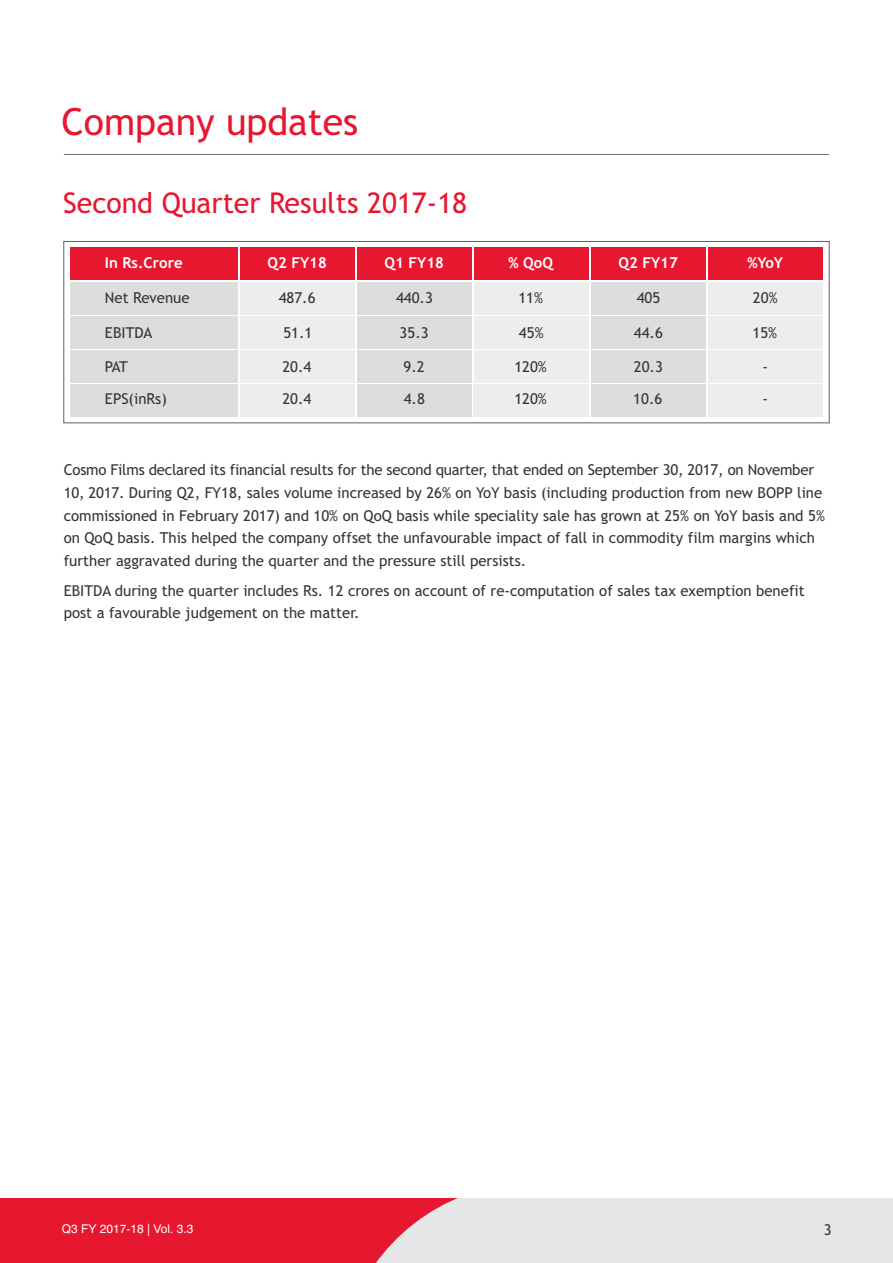
<style>
.page{position:relative;width:893px;height:1263px;background:#fff}
.page>*{position:absolute;margin:0;border:0;box-sizing:border-box;transform-origin:0 0}
.t1{font:37.5px "Trebuchet MS";color:#e6172f}
.t2{font:28.5px "Trebuchet MS";color:#e6172f}
.t3{font:15px/22.6px "Trebuchet MS";color:#373435}
.t4{font:700 15px "Trebuchet MS";color:#fefefe}
.t5{font:12px "Helvetica";color:#fff}
</style>
<div class="page">
<div style="left:0;top:1198px;width:893px;height:65px;background:#e6e7e8"></div>
<svg style="left:0;top:1198px;width:458px;height:65px;background:#e62d42"></svg>
<hr style="left:64px;top:154px;width:765px;height:1px;background:#717173">
<div style="left:239px;top:248px;width:115px;height:32px;background:#e6172f"></div>
<div style="left:357px;top:248px;width:115px;height:32px;background:#e6172f"></div>
<div style="left:474px;top:248px;width:115px;height:32px;background:#e6172f"></div>
<div style="left:591px;top:248px;width:115px;height:32px;background:#e6172f"></div>
<div style="left:70px;top:248px;width:167px;height:32px;background:#e6172f"></div>
<div style="left:239px;top:282px;width:115px;height:32px;background:#ecedee"></div>
<div style="left:357px;top:282px;width:115px;height:32px;background:#dcdddf"></div>
<div style="left:474px;top:282px;width:115px;height:32px;background:#ecedee"></div>
<div style="left:591px;top:282px;width:115px;height:32px;background:#dcdddf"></div>
<div style="left:708px;top:282px;width:115px;height:32px;background:#ecedee"></div>
<div style="left:70px;top:282px;width:167px;height:32px;background:#dcdddf"></div>
<div style="left:239px;top:350px;width:115px;height:32px;background:#ecedee"></div>
<div style="left:357px;top:350px;width:115px;height:32px;background:#dcdddf"></div>
<div style="left:474px;top:350px;width:115px;height:32px;background:#ecedee"></div>
<div style="left:591px;top:350px;width:115px;height:32px;background:#dcdddf"></div>
<div style="left:708px;top:350px;width:115px;height:32px;background:#ecedee"></div>
<div style="left:70px;top:350px;width:167px;height:32px;background:#dcdddf"></div>
<div style="left:239px;top:316px;width:115px;height:32px;background:#ecedee"></div>
<div style="left:357px;top:316px;width:115px;height:32px;background:#dcdddf"></div>
<div style="left:474px;top:316px;width:115px;height:32px;background:#ecedee"></div>
<div style="left:591px;top:316px;width:115px;height:32px;background:#dcdddf"></div>
<div style="left:708px;top:316px;width:115px;height:32px;background:#ecedee"></div>
<div style="left:70px;top:316px;width:167px;height:32px;background:#dcdddf"></div>
<div style="left:708px;top:248px;width:115px;height:32px;background:#e6172f"></div>
<div style="left:239px;top:384px;width:115px;height:32px;background:#ecedee"></div>
<div style="left:357px;top:384px;width:115px;height:32px;background:#dcdddf"></div>
<div style="left:473px;top:384px;width:116px;height:33px;background:#ecedee"></div>
<div style="left:591px;top:384px;width:115px;height:32px;background:#dcdddf"></div>
<div style="left:708px;top:384px;width:115px;height:32px;background:#ecedee"></div>
<div style="left:70px;top:384px;width:167px;height:32px;background:#dcdddf"></div>
<div style="left:63px;top:241px;width:767px;height:182px;border:1px solid #606062"></div>
<h1 class="t1" style="left:61px;top:108px;width:298px">Company updates</h1>
<h2 class="t2" style="left:63px;top:192px;width:406px">Second Quarter Results 2017-18</h2>
<p class="t4" style="left:105px;top:257px;width:79px">In Rs.Crore</p>
<p class="t4" style="left:267px;top:257px;width:61px">Q2 FY18</p>
<p class="t4" style="left:384px;top:257px;width:61px">Q1 FY18</p>
<p class="t4" style="left:508px;top:257px;width:46px">% QoQ</p>
<p class="t4" style="left:618px;top:257px;width:61px">Q2 FY17</p>
<p class="t4" style="left:747px;top:257px;width:37px">%YoY</p>
<p class="t3" style="left:105px;top:288px;width:86px">Net Revenue</p>
<p class="t3" style="left:279px;top:288px;width:38px">487.6</p>
<p class="t3" style="left:396px;top:288px;width:38px">440.3</p>
<p class="t3" style="left:518px;top:288px;width:26px">11%</p>
<p class="t3" style="left:637px;top:288px;width:25px">405</p>
<p class="t3" style="left:753px;top:288px;width:26px">20%</p>
<p class="t3" style="left:105px;top:322px;width:49px">EBITDA</p>
<p class="t3" style="left:283px;top:322px;width:31px">51.1</p>
<p class="t3" style="left:400px;top:322px;width:31px">35.3</p>
<p class="t3" style="left:519px;top:322px;width:26px">45%</p>
<p class="t3" style="left:634px;top:322px;width:31px">44.6</p>
<p class="t3" style="left:752px;top:322px;width:26px">15%</p>
<p class="t3" style="left:105px;top:356px;width:24px">PAT</p>
<p class="t3" style="left:282px;top:356px;width:31px">20.4</p>
<p class="t3" style="left:404px;top:356px;width:23px">9.2</p>
<p class="t3" style="left:514px;top:356px;width:34px">120%</p>
<p class="t3" style="left:634px;top:356px;width:31px">20.3</p>
<p class="t3" style="left:763px;top:356px;width:7px">-</p>
<p class="t3" style="left:105px;top:389px;width:63px">EPS(inRs)</p>
<p class="t3" style="left:282px;top:389px;width:31px">20.4</p>
<p class="t3" style="left:404px;top:389px;width:23px">4.8</p>
<p class="t3" style="left:514px;top:389px;width:34px">120%</p>
<p class="t3" style="left:633px;top:389px;width:31px">10.6</p>
<p class="t3" style="left:763px;top:389px;width:7px">-</p>
<p class="t3" style="left:64px;top:460px;width:763px">Cosmo Films declared its financial results for the second quarter, that ended on September 30, 2017, on November 10, 2017. During Q2, FY18, sales volume increased by 26% on YoY basis (including production from new BOPP line commissioned in February 2017) and 10% on QoQ basis while speciality sale has grown at 25% on YoY basis and 5% on QoQ basis. This helped the company offset the unfavourable impact of fall in commodity film margins which further aggravated during the quarter and the pressure still persists.</p>
<p class="t3" style="left:64px;top:580px;width:742px">EBITDA during the quarter includes Rs. 12 crores on account of re-computation of sales tax exemption benefit post a favourable judgement on the matter.</p>
<p class="t5" style="left:62px;top:1223px;width:133px">Q3 FY 2017-18 | Vol. 3.3</p>
<p class="t3" style="left:824px;top:1219px;width:9px">3</p>
</div>
